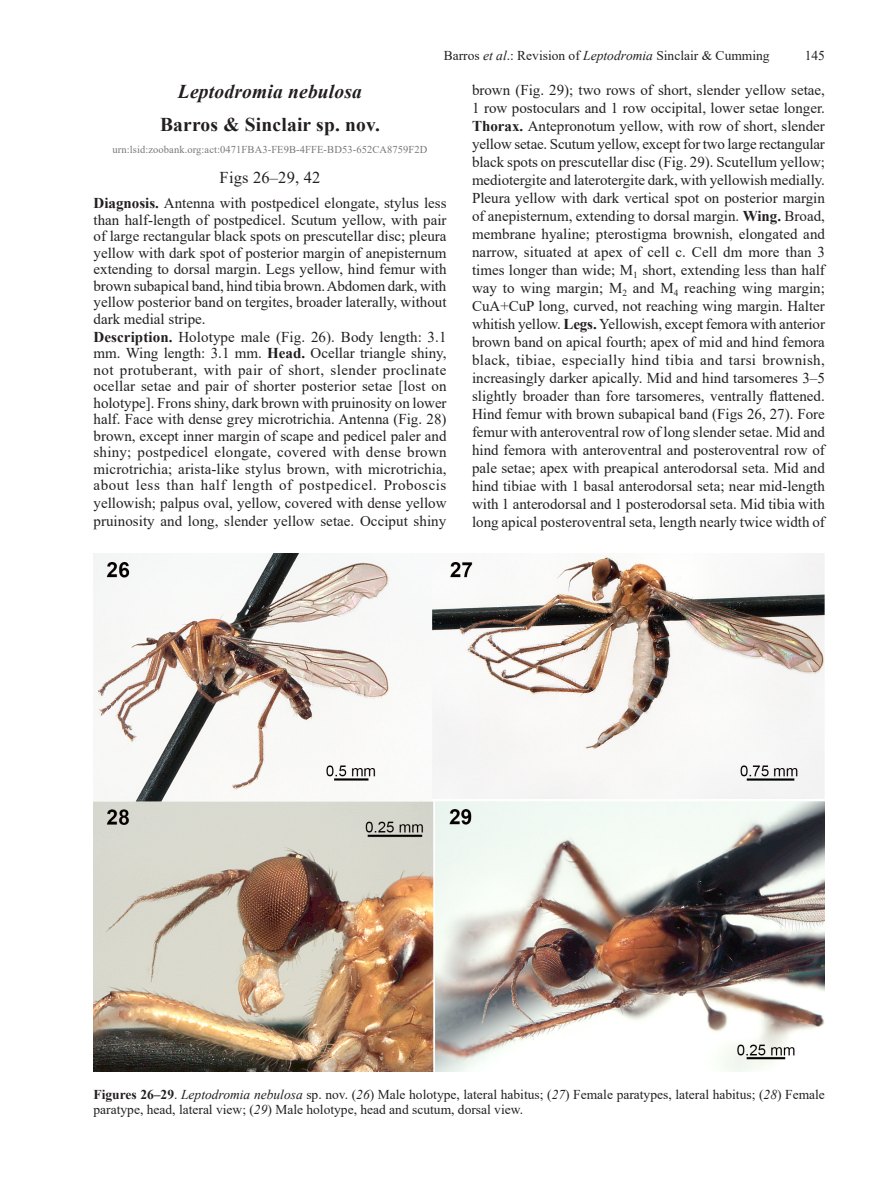
<style>
.page{position:relative;width:893px;height:1203px;background:#fff}
.page>*{position:absolute;margin:0;border:0;box-sizing:border-box;transform-origin:0 0}
.Heading_1{font:700 19.5px/33px "Times New Roman";letter-spacing:.01em;color:#231f20;text-align:center}
.AMsbf{font:16.5px "Times New Roman";letter-spacing:.01em;color:#231f20}
.AMbld{font:15px/18px "Times New Roman";color:#231f20;text-align:justify}
.AMfig{font:13.5px/15px "Times New Roman";color:#231f20}
.AMgry{font:10.5px "Times New Roman";letter-spacing:.01em;color:#76787b}
.s1{font-style:italic}
.s2{font-weight:700}
</style>
<div class="page">
<img style="left:94px;top:553px;width:731px;height:519px">
<p class="AMfig" style="left:444px;top:48px;width:327px">Barros <span class="s1">et al</span>.: Revision of <span class="s1">Leptodromia</span> Sinclair &amp; Cumming</p>
<p class="AMfig" style="left:805px;top:48px;width:22px">145</p>
<p class="Heading_1" style="left:160px;top:75px;width:221px"><span class="s1">Leptodromia nebulosa<br></span>Barros &amp; Sinclair sp. nov.</p>
<p class="AMgry" style="left:112px;top:142px;width:316px">urn:lsid:zoobank.org:act:0471FBA3-FE9B-4FFE-BD53-652CA8759F2D</p>
<p class="AMsbf" style="left:220px;top:166px;width:102px">Figs 26–29, 42</p>
<p class="AMbld" style="left:94px;top:195px;width:354px;line-height:16.5px"><span class="s2">Diagnosis.</span> Antenna with postpedicel elongate, stylus less than half-length of postpedicel. Scutum yellow, with pair of large rectangular black spots on prescutellar disc; pleura yellow with dark spot of posterior margin of anepisternum extending to dorsal margin. Legs yellow, hind femur with brown subapical band, hind tibia brown. Abdomen dark, with yellow posterior band on tergites, broader laterally, without dark medial stripe.</p>
<p class="AMbld" style="left:94px;top:328px;width:355px;line-height:16.5px"><span class="s2">Description.</span> Holotype male (Fig. 26). Body length: 3.1 mm. Wing length: 3.1 mm. <span class="s2">Head.</span> Ocellar triangle shiny, not protuberant, with pair of short, slender proclinate ocellar setae and pair of shorter posterior setae [lost on holotype]. Frons shiny, dark brown with pruinosity on lower half. Face with dense grey microtrichia. Antenna (Fig. 28) brown, except inner margin of scape and pedicel paler and shiny; postpedicel elongate, covered with dense brown microtrichia; arista-like stylus brown, with microtrichia, about less than half length of postpedicel. Proboscis</p>
<p class="AMbld" style="left:94px;top:494px;width:354px">yellowish; palpus oval, yellow, covered with dense yellow pruinosity and long, slender yellow setae. Occiput shiny</p>
<p class="AMbld" style="left:472px;top:81px;width:355px">brown (Fig. 29); two rows of short, slender yellow setae, 1 row postoculars and 1 row occipital, lower setae longer.<br><span class="s2">Thorax.</span> Antepronotum yellow, with row of short, slender yellow setae. Scutum yellow, except for two large rectangular black spots on prescutellar disc (Fig. 29). Scutellum yellow; mediotergite and laterotergite dark, with yellowish medially.<br>Pleura yellow with dark vertical spot on posterior margin of anepisternum, extending to dorsal margin. <span class="s2">Wing.</span> Broad, membrane hyaline; pterostigma brownish, elongated and narrow, situated at apex of cell c. Cell dm more than 3 times longer than wide; M<sub>1</sub> short, extending less than half way to wing margin; M<sub>2</sub> and M<sub>4</sub> reaching wing margin; CuA+CuP long, curved, not reaching wing margin. Halter whitish yellow. <span class="s2">Legs.</span> Yellowish, except femora with anterior brown band on apical fourth; apex of mid and hind femora black, tibiae, especially hind tibia and tarsi brownish, increasingly darker apically. Mid and hind tarsomeres 3–5 slightly broader than fore tarsomeres, ventrally flattened.<br>Hind femur with brown subapical band (Figs 26, 27). Fore femur with anteroventral row of long slender setae. Mid and hind femora with anteroventral and posteroventral row of pale setae; apex with preapical anterodorsal seta. Mid and hind tibiae with 1 basal anterodorsal seta; near mid-length with 1 anterodorsal and 1 posterodorsal seta. Mid tibia with long apical posteroventral seta, length nearly twice width of</p>
<p class="AMfig" style="left:94px;top:1086px;width:733px"><span class="s2">Figures 26–29</span>. <span class="s1">Leptodromia nebulosa</span> sp. nov. (<span class="s1">26</span>) Male holotype, lateral habitus; (<span class="s1">27</span>) Female paratypes, lateral habitus; (<span class="s1">28</span>) Female paratype, head, lateral view; (<span class="s1">29</span>) Male holotype, head and scutum, dorsal view.</p>
</div>
